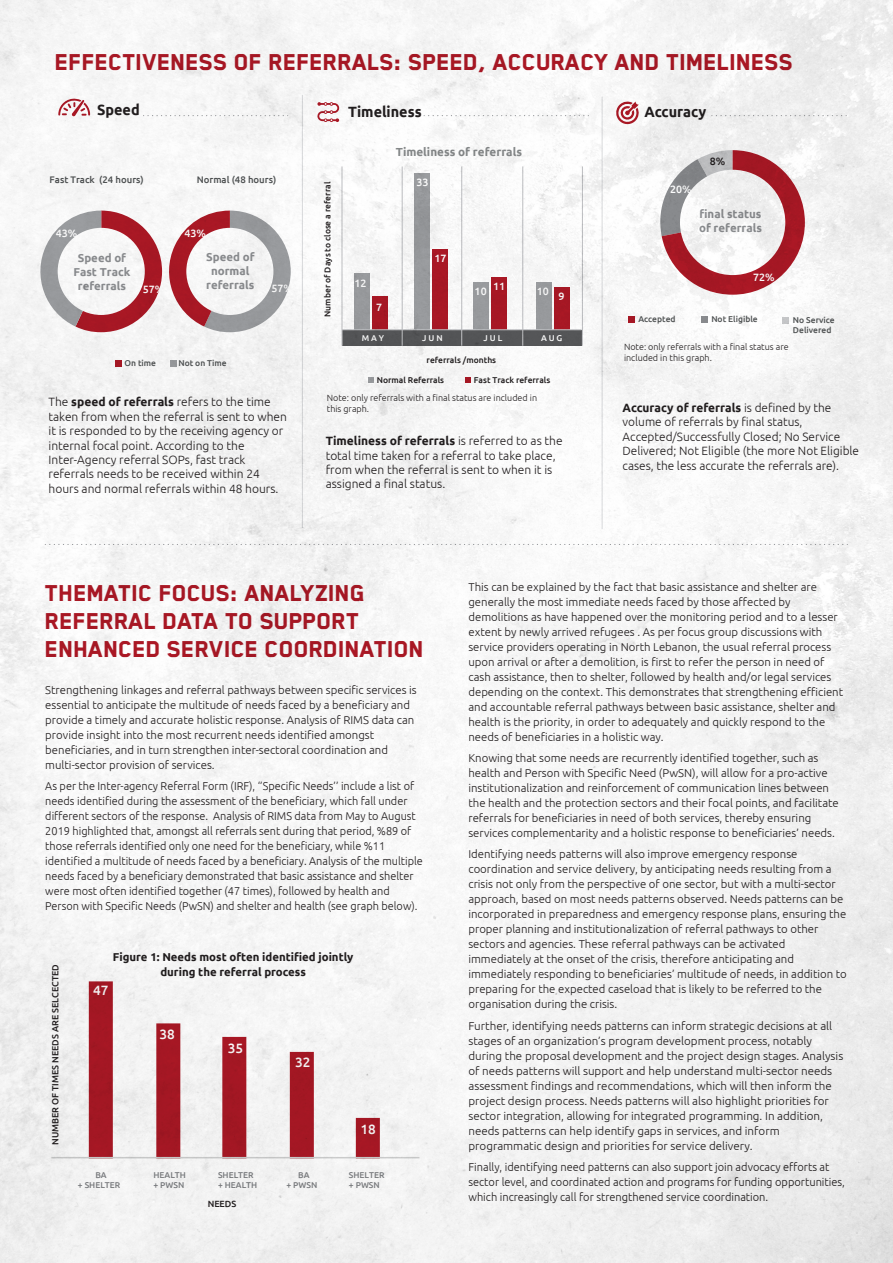
<style>
.page{position:relative;width:893px;height:1263px;background:#fff}
.page>*{position:absolute;margin:0;border:0;box-sizing:border-box;transform-origin:0 0}
.t1{font:800 26.55px/28px "Blender Pro";color:#ad1926}
.t2{font:700 14.85px "Ubuntu";color:#231f20}
.t3{font:500 13.5px "Ubuntu";color:#fff}
.t4{font:300 12px/14.4px "Ubuntu";color:#231f20}
.t5{font:700 11.7px "Ubuntu";color:#86898a}
.t6{font:300 11.4px/15px "Ubuntu";color:#231f20}
.t7{font:300 11.4px/15px "Ubuntu";color:#231f20;scale:.96 1}
.t8{font:700 11.4px/13.8px "Ubuntu";color:#8d8f92;text-align:center}
.t9{font:700 11.4px/15.3px "Ubuntu";color:#231f20;text-align:center}
.t10{font:500 10.65px "Ubuntu";color:#fff}
.t11{font:500 10.65px "Ubuntu";color:#231f20}
.t12{font:500 9.6px "Ubuntu";color:#515455}
.t13{font:300 9px/10.8px "Ubuntu";color:#231f20}
.t14{font:500 9px "Ubuntu";color:#231f20}
.t15{font:500 8.55px "Ubuntu";color:#231f20}
.t16{font:500 8.55px/10.2px "Ubuntu";color:#808285}
.t17{font:500 8.55px/10.2px "Ubuntu";color:#515455}
.t18{font:500 8.55px "Ubuntu";letter-spacing:.22em;color:#fff}
.s1{font-weight:700}
</style>
<div class="page">
<img style="left:0;top:0;width:893px;height:1263px">
<h1 class="t1" style="left:55px;top:47px;width:740px">EFFECTIVENESS OF REFERRALS: SPEED, ACCURACY AND TIMELINESS</h1>
<h2 class="t2" style="left:97px;top:101px;width:44px">Speed</h2>
<h2 class="t2" style="left:348px;top:102px;width:75px">Timeliness</h2>
<h2 class="t2" style="left:644px;top:102px;width:63px">Accuracy</h2>
<p class="t5" style="left:396px;top:144px;width:128px">Timeliness of referrals</p>
<p class="t11" style="left:710px;top:155px;width:17px">8%</p>
<p class="t12" style="left:50px;top:173px;width:96px">Fast Track (24 hours)</p>
<p class="t12" style="left:197px;top:173px;width:81px">Normal (48 hours)</p>
<p class="t10" style="left:56px;top:226px;width:23px">43%</p>
<p class="t8" style="left:74px;top:251px;width:58px">Speed of<br>Fast Track referrals</p>
<p class="t10" style="left:143px;top:282px;width:23px">57%</p>
<p class="t10" style="left:185px;top:226px;width:23px">43%</p>
<p class="t8" style="left:206px;top:250px;width:50px">Speed of normal referrals</p>
<p class="t10" style="left:272px;top:282px;width:23px">57%</p>
<p class="t15" style="left:322px;top:317px;width:137px;rotate:-90deg">Number of Days to close a referral</p>
<p class="t10" style="left:354px;top:277px;width:14px">12</p>
<p class="t10" style="left:376px;top:300px;width:8px">7</p>
<p class="t10" style="left:417px;top:176px;width:14px">33</p>
<p class="t10" style="left:434px;top:251px;width:14px">17</p>
<p class="t10" style="left:493px;top:279px;width:14px">11</p>
<p class="t10" style="left:475px;top:285px;width:14px">10</p>
<p class="t10" style="left:537px;top:285px;width:14px">10</p>
<p class="t10" style="left:558px;top:289px;width:8px">9</p>
<p class="t17" style="left:124px;top:357px;width:33px">On time</p>
<p class="t17" style="left:178px;top:357px;width:50px">Not on Time</p>
<p class="t18" style="left:362px;top:332px;width:24px">MAY</p>
<p class="t18" style="left:422px;top:332px;width:22px">JUN</p>
<p class="t18" style="left:484px;top:332px;width:20px">JUL</p>
<p class="t18" style="left:541px;top:332px;width:23px">AUG</p>
<p class="t15" style="left:377px;top:374px;width:69px">Normal Referrals</p>
<p class="t15" style="left:474px;top:374px;width:78px">Fast Track referrals</p>
<p class="t15" style="left:427px;top:355px;width:71px">referrals /months</p>
<p class="t10" style="left:670px;top:183px;width:23px">20%</p>
<p class="t8" style="left:699px;top:207px;width:64px;text-align:left">final status of referrals</p>
<p class="t10" style="left:753px;top:270px;width:23px">72%</p>
<p class="t17" style="left:638px;top:314px;width:39px">Accepted</p>
<p class="t17" style="left:711px;top:314px;width:48px">Not Eligible</p>
<p class="t17" style="left:793px;top:315px;width:43px">No Service<br>Delivered</p>
<p class="t13" style="left:624px;top:341px;width:166px">Note: only referrals with a final status are included in this graph.</p>
<p class="t4" style="left:49px;top:394px;width:240px">The <span class="s1">speed of referrals</span> refers to the time taken from when the referral is sent to when it is responded to by the receiving agency or internal focal point. According to the Inter-Agency referral SOPs, fast track referrals needs to be received within 24 hours and normal referrals within 48 hours.</p>
<p class="t13" style="left:327px;top:392px;width:212px">Note: only referrals with a final status are included in this graph.</p>
<p class="t4" style="left:326px;top:433px;width:238px"><span class="s1">Timeliness of referrals</span> is referred to as the total time taken for a referral to take place, from when the referral is sent to when it is assigned a final status.</p>
<p class="t4" style="left:623px;top:400px;width:238px"><span class="s1">Accuracy of referrals</span> is defined by the volume of referrals by final status, Accepted/Successfully Closed; No Service Delivered; Not Eligible (the more Not Eligible cases, the less accurate the referrals are).</p>
<h1 class="t1" style="left:45px;top:579px;width:380px">THEMATIC FOCUS: ANALYZING<br>REFERRAL DATA TO SUPPORT<br>ENHANCED SERVICE COORDINATION</h1>
<p class="t6" style="left:45px;top:682px;width:373px">Strengthening linkages and referral pathways between specific services is essential to anticipate the multitude of needs faced by a beneficiary and provide a timely and accurate holistic response. Analysis of RIMS data can provide insight into the most recurrent needs identified amongst beneficiaries, and in turn strengthen inter-sectoral coordination and multi-sector provision of services.</p>
<p class="t7" style="left:45px;top:778px;width:395px">As per the Inter-agency Referral Form (IRF), ‘’Specific Needs’’ include a list of needs identified during the assessment of the beneficiary, which fall under different sectors of the response. Analysis of RIMS data from May to August 2019 highlighted that, amongst all referrals sent during that period, %89 of those referrals identified only one need for the beneficiary, while %11 identified a multitude of needs faced by a beneficiary. Analysis of the multiple needs faced by a beneficiary demonstrated that basic assistance and shelter were most often identified together (47 times), followed by health and Person with Specific Needs (PwSN) and shelter and health (see graph below).</p>
<p class="t14" style="left:50px;top:1145px;width:182px;rotate:-90deg">NUMBER OF TIMES NEEDS ARE SELCECTED</p>
<p class="t9" style="left:113px;top:949px;width:242px">Figure 1: Needs most often identified jointly during the referral process</p>
<p class="t3" style="left:93px;top:982px;width:17px">47</p>
<p class="t3" style="left:159px;top:1026px;width:17px">38</p>
<p class="t3" style="left:228px;top:1039px;width:17px">35</p>
<p class="t3" style="left:295px;top:1054px;width:17px">32</p>
<p class="t3" style="left:361px;top:1120px;width:17px">18</p>
<p class="t16" style="left:78px;top:1169px;width:44px;text-align:center">BA<br>+ SHELTER</p>
<p class="t16" style="left:153px;top:1169px;width:34px">HEALTH + PWSN</p>
<p class="t16" style="left:218px;top:1169px;width:41px">SHELTER + HEALTH</p>
<p class="t16" style="left:286px;top:1169px;width:32px;text-align:center">BA<br>+ PWSN</p>
<p class="t16" style="left:349px;top:1169px;width:37px">SHELTER + PWSN</p>
<p class="t14" style="left:208px;top:1198px;width:30px">NEEDS</p>
<p class="t6" style="left:468px;top:579px;width:376px">This can be explained by the fact that basic assistance and shelter are generally the most immediate needs faced by those affected by demolitions as have happened over the monitoring period and to a lesser extent by newly arrived refugees . As per focus group discussions with service providers operating in North Lebanon, the usual referral process upon arrival or after a demolition, is first to refer the person in need of cash assistance, then to shelter, followed by health and/or legal services depending on the context. This demonstrates that strengthening efficient and accountable referral pathways between basic assistance, shelter and health is the priority, in order to adequately and quickly respond to the needs of beneficiaries in a holistic way.</p>
<p class="t6" style="left:468px;top:750px;width:372px">Knowing that some needs are recurrently identified together, such as health and Person with Specific Need (PwSN), will allow for a pro-active institutionalization and reinforcement of communication lines between the health and the protection sectors and their focal points, and facilitate referrals for beneficiaries in need of both services, thereby ensuring services complementarity and a holistic response to beneficiaries’ needs.</p>
<p class="t6" style="left:468px;top:846px;width:380px">Identifying needs patterns will also improve emergency response coordination and service delivery, by anticipating needs resulting from a crisis not only from the perspective of one sector, but with a multi-sector approach, based on most needs patterns observed. Needs patterns can be incorporated in preparedness and emergency response plans, ensuring the proper planning and institutionalization of referral pathways to other sectors and agencies. These referral pathways can be activated immediately at the onset of the crisis, therefore anticipating and immediately responding to beneficiaries’ multitude of needs, in addition to preparing for the expected caseload that is likely to be referred to the organisation during the crisis.</p>
<p class="t6" style="left:468px;top:1018px;width:376px">Further, identifying needs patterns can inform strategic decisions at all stages of an organization’s program development process, notably during the proposal development and the project design stages. Analysis of needs patterns will support and help understand multi-sector needs assessment findings and recommendations, which will then inform the project design process. Needs patterns will also highlight priorities for sector integration, allowing for integrated programming. In addition, needs patterns can help identify gaps in services, and inform programmatic design and priorities for service delivery.</p>
<p class="t6" style="left:468px;top:1159px;width:378px">Finally, identifying need patterns can also support join advocacy efforts at sector level, and coordinated action and programs for funding opportunities, which increasingly call for strengthened service coordination.</p>
</div>
